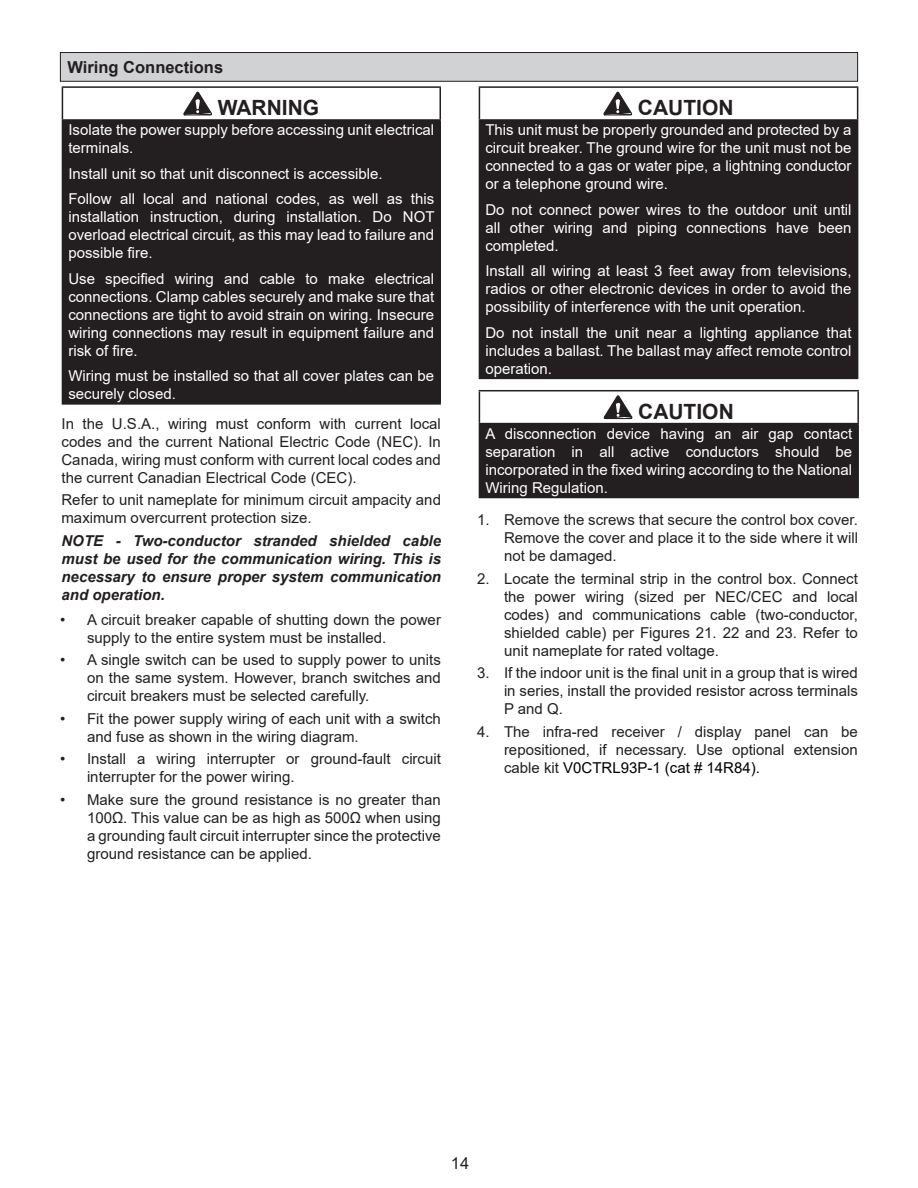
<style>
.page{position:relative;width:918px;height:1188px;background:#fff}
.page>*{position:absolute;margin:0;border:0;box-sizing:border-box;transform-origin:0 0}
.WARNING_20pt{font:700 21px "Arial";color:#231f20}
.t1{font:700 16.5px "Arial";color:#231f20}
.t2{font:16.5px "Arial";color:#231f20}
.Data_Cell_Left{font:15px/18px "Arial";color:#231f20;text-align:justify}
.Body_Text_Bold{font:15px/18px "Arial";color:#fff;text-align:justify}
.Data_Cell_Left-2{font:italic 700 15px/18px "Arial";color:#231f20;text-align:justify}
.s1{color:#000}
</style>
<div class="page">
<div style="left:60px;top:53px;width:798px;height:28px;background:#d1d2d4"></div>
<div style="left:60px;top:52px;width:798px;height:30px;border:1px solid #231f20"></div>
<div style="left:62px;top:120px;width:378px;height:284px;background:#231f20"></div>
<hr style="left:62px;top:86px;width:379px;height:2px;background:#231f20">
<hr style="left:62px;top:88px;width:1px;height:31px;background:#231f20">
<hr style="left:440px;top:88px;width:1px;height:31px;background:#231f20">
<hr style="left:62px;top:119px;width:379px;height:2px;background:#231f20">
<hr style="left:440px;top:121px;width:1px;height:282px;background:#231f20">
<hr style="left:62px;top:403px;width:379px;height:2px;background:#231f20">
<svg style="left:183px;top:91px;width:29px;height:25px"></svg>
<div style="left:479px;top:120px;width:379px;height:258px;background:#231f20"></div>
<hr style="left:479px;top:86px;width:379px;height:2px;background:#231f20">
<hr style="left:479px;top:88px;width:1px;height:31px;background:#231f20">
<hr style="left:857px;top:88px;width:1px;height:31px;background:#231f20">
<hr style="left:479px;top:119px;width:379px;height:2px;background:#231f20">
<hr style="left:479px;top:378px;width:379px;height:1px;background:#231f20">
<svg style="left:603px;top:91px;width:29px;height:25px"></svg>
<div style="left:479px;top:424px;width:379px;height:74px;background:#231f20"></div>
<hr style="left:479px;top:390px;width:380px;height:1px;background:#231f20">
<hr style="left:479px;top:391px;width:1px;height:32px;background:#231f20">
<hr style="left:857px;top:391px;width:2px;height:32px;background:#231f20">
<hr style="left:479px;top:423px;width:380px;height:1px;background:#231f20">
<hr style="left:857px;top:424px;width:2px;height:73px;background:#231f20">
<hr style="left:479px;top:497px;width:380px;height:1px;background:#231f20">
<svg style="left:603px;top:395px;width:30px;height:25px"></svg>
<p class="t1" style="left:68px;top:55px;width:157px">Wiring Connections</p>
<p class="WARNING_20pt" style="left:218px;top:93px;width:103px">WARNING</p>
<p class="Body_Text_Bold" style="left:68px;top:121px;width:367px">Isolate the power supply before accessing unit electrical terminals.</p>
<p class="Body_Text_Bold" style="left:68px;top:165px;width:316px">Install unit so that unit disconnect is accessible.</p>
<p class="Body_Text_Bold" style="left:68px;top:190px;width:368px">Follow all local and national codes, as well as this installation instruction, during installation. Do NOT overload electrical circuit, as this may lead to failure and possible fire.</p>
<p class="Body_Text_Bold" style="left:68px;top:270px;width:367px">Use specified wiring and cable to make electrical connections. Clamp cables securely and make sure that connections are tight to avoid strain on wiring. Insecure wiring connections may result in equipment failure and risk of fire.</p>
<p class="Body_Text_Bold" style="left:68px;top:367px;width:367px">Wiring must be installed so that all cover plates can be securely closed.</p>
<p class="Data_Cell_Left" style="left:62px;top:414px;width:381px">In the U.S.A., wiring must conform with current local codes and the current National Electric Code (NEC). In Canada, wiring must conform with current local codes and the current Canadian Electrical Code (CEC).</p>
<p class="Data_Cell_Left" style="left:62px;top:491px;width:381px">Refer to unit nameplate for minimum circuit ampacity and maximum overcurrent protection size.</p>
<p class="Data_Cell_Left-2" style="left:62px;top:532px;width:381px">NOTE - Two-conductor stranded shielded cable must be used for the communication wiring. This is necessary to ensure proper system communication and operation.</p>
<p class="Data_Cell_Left" style="left:87px;top:610px;width:355px;text-indent:-27px">• A circuit breaker capable of shutting down the power supply to the entire system must be installed.</p>
<p class="Data_Cell_Left" style="left:87px;top:651px;width:355px;text-indent:-27px">• A single switch can be used to supply power to units on the same system. However, branch switches and circuit breakers must be selected carefully.</p>
<p class="Data_Cell_Left" style="left:87px;top:709px;width:356px;text-indent:-27px">• Fit the power supply wiring of each unit with a switch and fuse as shown in the wiring diagram.</p>
<p class="Data_Cell_Left" style="left:87px;top:750px;width:355px;text-indent:-27px">• Install a wiring interrupter or ground-fault circuit interrupter for the power wiring.</p>
<p class="Data_Cell_Left" style="left:87px;top:790px;width:355px;text-indent:-27px">• Make sure the ground resistance is no greater than 100Ω. This value can be as high as 500Ω when using a grounding fault circuit interrupter since the protective ground resistance can be applied.</p>
<p class="WARNING_20pt" style="left:638px;top:93px;width:97px">CAUTION</p>
<p class="Body_Text_Bold" style="left:485px;top:121px;width:368px">This unit must be properly grounded and protected by a circuit breaker. The ground wire for the unit must not be connected to a gas or water pipe, a lightning conductor or a telephone ground wire.</p>
<p class="Body_Text_Bold" style="left:485px;top:201px;width:368px">Do not connect power wires to the outdoor unit until all other wiring and piping connections have been completed.</p>
<p class="Body_Text_Bold" style="left:485px;top:262px;width:368px">Install all wiring at least 3 feet away from televisions, radios or other electronic devices in order to avoid the possibility of interference with the unit operation.</p>
<p class="Body_Text_Bold" style="left:485px;top:324px;width:368px">Do not install the unit near a lighting appliance that includes a ballast. The ballast may affect remote control operation.</p>
<p class="WARNING_20pt" style="left:638px;top:397px;width:97px">CAUTION</p>
<p class="Body_Text_Bold" style="left:485px;top:425px;width:368px">A disconnection device having an air gap contact separation in all active conductors should be incorporated in the fixed wiring according to the National Wiring Regulation.</p>
<p class="Data_Cell_Left" style="left:504px;top:511px;width:356px;text-indent:-27px">1. Remove the screws that secure the control box cover.<br>Remove the cover and place it to the side where it will not be damaged.</p>
<p class="Data_Cell_Left" style="left:504px;top:569px;width:356px;text-indent:-27px">2. Locate the terminal strip in the control box. Connect the power wiring (sized per NEC/CEC and local codes) and communications cable (two-conductor, shielded cable) per Figures 21. 22 and 23. Refer to unit nameplate for rated voltage.</p>
<p class="Data_Cell_Left" style="left:504px;top:664px;width:355px;text-indent:-27px">3. If the indoor unit is the final unit in a group that is wired in series, install the provided resistor across terminals P and Q.</p>
<p class="Data_Cell_Left" style="left:504px;top:722px;width:355px;text-indent:-27px">4. The infra-red receiver / display panel can be repositioned, if necessary. Use optional extension cable kit <span class="s1">V0CTRL93P-1 (cat # 14R84).</span></p>
<p class="t2" style="left:451px;top:1151px;width:20px">14</p>
</div>
